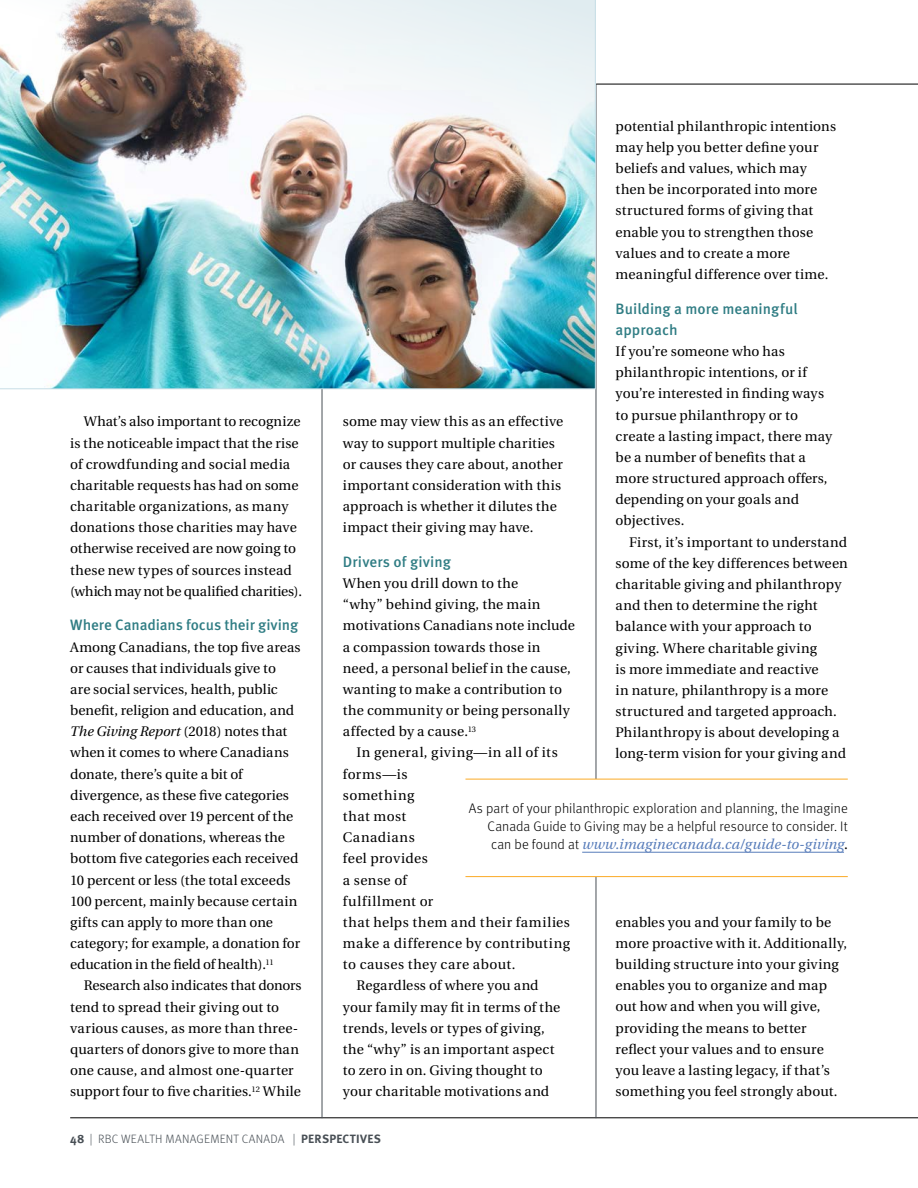
<style>
.page{position:relative;width:918px;height:1188px;background:#fff}
.page>*{position:absolute;margin:0;border:0;box-sizing:border-box;transform-origin:0 0}
.t1{font:500 15px/21.1px "Meta OT";color:#307d84}
.t2{font:italic 14.25px "Utopia";letter-spacing:.01em;color:#577cba}
.t3{font:13.8px/21.1px "Utopia";letter-spacing:.01em;color:#000}
.t4{font:300 13.8px/18px "Meta OT";letter-spacing:.005em;color:#000;text-align:right}
.t5{font:13.8px "Utopia";letter-spacing:.035em;color:#000}
.t6{font:13.8px "Utopia";letter-spacing:.03em;color:#000}
.t7{font:13.8px "Utopia";letter-spacing:.045em;color:#000}
.t8{font:13.8px "Utopia";letter-spacing:.055em;color:#000}
.t9{font:13.8px "Utopia";letter-spacing:.04em;color:#000}
.t10{font:300 12.15px "Meta OT";letter-spacing:.025em;color:#484f55}
.s1{font-style:italic}
.s2{font-family:"Meta OT";font-weight:300;font-style:normal;font-size:13.8px;color:#000}
.s3{font-style:normal;color:#000}
.s4{font-weight:700}
.s5{font-weight:700;font-size:12px}
</style>
<div class="page">
<hr style="left:70px;top:1117px;width:848px;height:1px;background:#000">
<hr style="left:322px;top:84px;width:1px;height:1034px;background:#484f55">
<hr style="left:596px;top:84px;width:1px;height:1034px;background:#484f55">
<img style="left:0;top:0;width:596px;height:389px">
<div style="left:465px;top:779px;width:383px;height:97px;background:#fff"></div>
<hr style="left:465px;top:779px;width:383px;height:1px;background:#fbaa26">
<hr style="left:465px;top:876px;width:383px;height:1px;background:#fbaa26">
<hr style="left:582px;top:852px;width:262px;height:1px;background:#577cba">
<hr style="left:596px;top:84px;width:322px;height:1px;background:#000">
<p class="t3" style="left:70px;top:411px;width:234px;text-indent:14px">What’s also important to recognize is the noticeable impact that the rise of crowdfunding and social media charitable requests has had on some charitable organizations, as many donations those charities may have otherwise received are now going to these new types of sources instead (which may not be qualified charities).</p>
<p class="t1" style="left:70px;top:615px;width:230px">Where Canadians focus their giving</p>
<p class="t3" style="left:70px;top:637px;width:232px">Among Canadians, the top five areas or causes that individuals give to<br>are social services, health, public benefit, religion and education, and <span class="s1">The Giving Report</span> (2018) notes that when it comes to where Canadians donate, there’s quite a bit of divergence, as these five categories each received over 19 percent of the number of donations, whereas the bottom five categories each received 10 percent or less (the total exceeds 100 percent, mainly because certain gifts can apply to more than one category; for example, a donation for education in the field of health).<sup>11</sup></p>
<p class="t3" style="left:70px;top:975px;width:233px;text-indent:14px">Research also indicates that donors tend to spread their giving out to various causes, as more than three&shy;quarters of donors give to more than one cause, and almost one-quarter support four to five charities.<sup>12</sup> While</p>
<p class="t3" style="left:616px;top:116px;width:222px">potential philanthropic intentions may help you better define your beliefs and values, which may then be incorporated into more structured forms of giving that enable you to strengthen those values and to create a more meaningful difference over time.</p>
<p class="t1" style="left:616px;top:298px;width:184px">Building a more meaningful approach</p>
<p class="t3" style="left:616px;top:341px;width:218px">If you’re someone who has philanthropic intentions, or if you’re interested in finding ways to pursue philanthropy or to create a lasting impact, there may be a number of benefits that a more structured approach offers, depending on your goals and objectives.</p>
<p class="t3" style="left:616px;top:532px;width:234px;text-indent:14px">First, it’s important to understand some of the key differences between charitable giving and philanthropy and then to determine the right balance with your approach to giving. Where charitable giving<br>is more immediate and reactive<br>in nature, philanthropy is a more structured and targeted approach.<br>Philanthropy is about developing a long-term vision for your giving and</p>
<p class="t3" style="left:343px;top:411px;width:222px">some may view this as an effective way to support multiple charities or causes they care about, another important consideration with this approach is whether it dilutes the impact their giving may have.</p>
<p class="t1" style="left:343px;top:551px;width:110px">Drivers of giving</p>
<p class="t3" style="left:343px;top:573px;width:234px">When you drill down to the<br>“why” behind giving, the main motivations Canadians note include a compassion towards those in need, a personal belief in the cause, wanting to make a contribution to the community or being personally affected by a cause.<sup>13</sup></p>
<p class="t7" style="left:356px;top:745px;width:203px">In general, giving—in all of its</p>
<p class="t3" style="left:343px;top:764px;width:66px">forms—is</p>
<p class="t6" style="left:343px;top:788px;width:73px">something</p>
<p class="t6" style="left:343px;top:809px;width:65px">that most</p>
<p class="t9" style="left:343px;top:830px;width:73px">Canadians</p>
<p class="t3" style="left:343px;top:848px;width:87px">feel provides</p>
<p class="t3" style="left:343px;top:870px;width:66px">a sense of</p>
<p class="t8" style="left:343px;top:893px;width:92px">fulfillment or</p>
<p class="t5" style="left:343px;top:915px;width:229px">that helps them and their families</p>
<p class="t6" style="left:343px;top:936px;width:229px">make a difference by contributing</p>
<p class="t5" style="left:343px;top:957px;width:174px">to causes they care about.</p>
<p class="t3" style="left:356px;top:975px;width:184px">Regardless of where you and</p>
<p class="t3" style="left:343px;top:997px;width:219px">your family may fit in terms of the</p>
<p class="t3" style="left:343px;top:1018px;width:203px">trends, levels or types of giving,</p>
<p class="t3" style="left:343px;top:1039px;width:213px">the “why” is an important aspect</p>
<p class="t3" style="left:343px;top:1060px;width:201px">to zero in on. Giving thought to</p>
<p class="t3" style="left:343px;top:1081px;width:208px">your charitable motivations and</p>
<p class="t4" style="left:469px;top:800px;width:381px">As part of your philanthropic exploration and planning, the Imagine<br>Canada Guide to Giving may be a helpful resource to consider. It</p>
<p class="t2" style="left:491px;top:837px;width:358px"><span class="s2">can be found at</span> www.imaginecanada.ca/guide-to-giving<span class="s3">.</span></p>
<p class="t3" style="left:616px;top:912px;width:233px">enables you and your family to be more proactive with it. Additionally, building structure into your giving enables you to organize and map out how and when you will give, providing the means to better reflect your values and to ensure you leave a lasting legacy, if that’s something you feel strongly about.</p>
<p class="t10" style="left:70px;top:1132px;width:312px"><span class="s4">48</span> | RBC WEALTH MANAGEMENT CANADA | <span class="s5">PERSPECTIVES</span></p>
</div>
